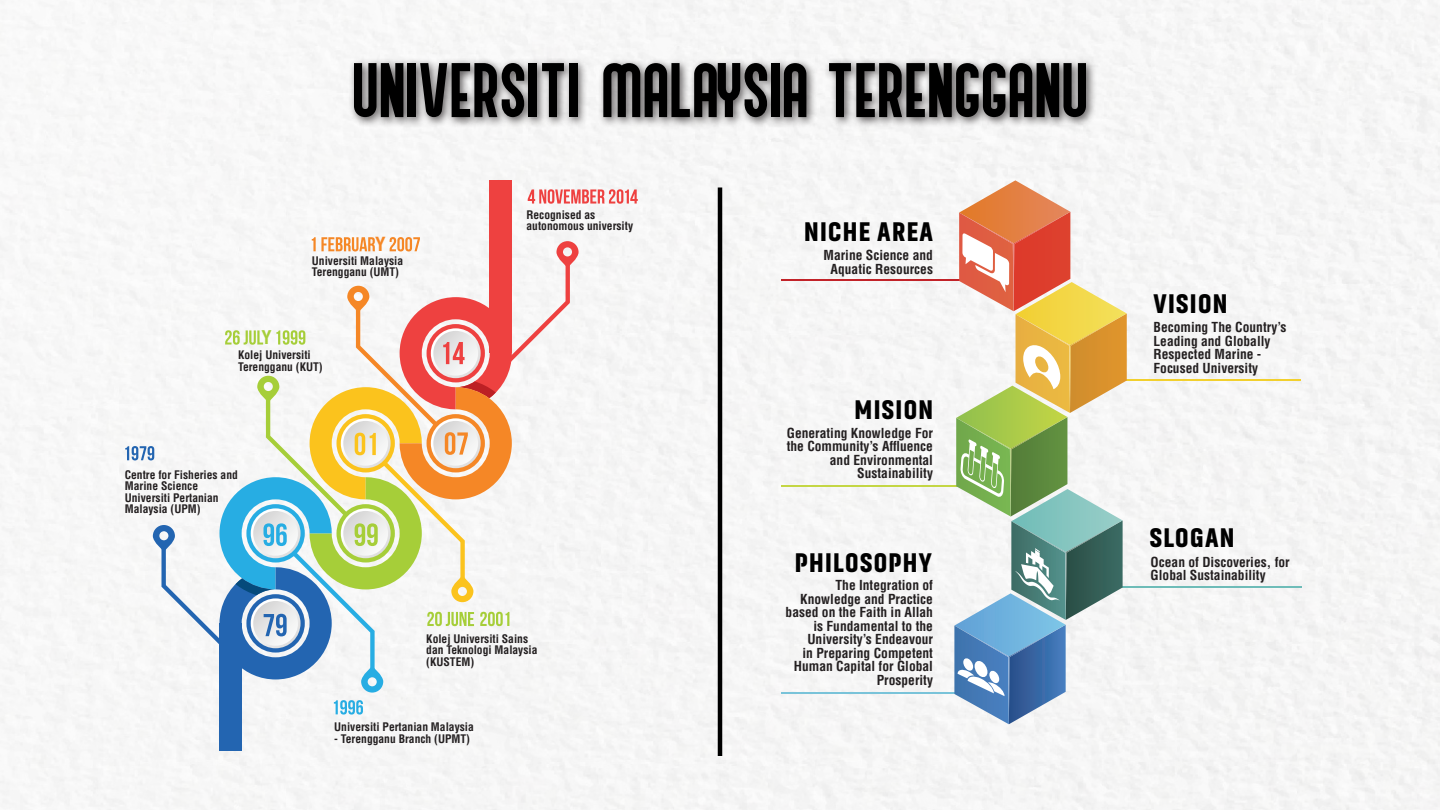
<style>
.page{position:relative;width:1440px;height:810px;background:#f6f6f6}
.page>*{position:absolute;margin:0;border:0;box-sizing:border-box;transform-origin:0 0}
.t1{font:54px "Andreas";color:#000}
.t2{font:900 27px "Akhand";letter-spacing:.05em;color:#000}
.t3{font:700 condensed 18.98px "Helvetica LT Std";color:#f58726}
.t4{font:700 condensed 18.45px "Helvetica LT Std";color:#a6ce39}
.t5{font:700 condensed 13.5px/13.5px "Helvetica LT Std";color:#231f20;text-align:right}
.t6{font:700 condensed 11.55px/11.6px "Helvetica LT Std";color:#231f20}
</style>
<div class="page">
<div style="left:490px;top:180px;width:22px;height:173px;background:#ee4140"></div>
<div style="left:219px;top:623px;width:23px;height:127px;background:#2365b1"></div>
<svg style="left:334px;top:700px;width:29px;height:15px"></svg>
<svg style="left:528px;top:189px;width:110px;height:15px"></svg>
<svg style="left:125px;top:237px;width:454px;height:456px"></svg>
<div style="left:348px;top:57px;width:749px;height:71px;background:#231f20;opacity:.75"></div>
<hr style="left:1122px;top:586px;width:179px;height:2px;background:#6ebcb8">
<hr style="left:1124px;top:379px;width:177px;height:2px;background:#f2d02e">
<hr style="left:782px;top:485px;width:176px;height:1px;background:#c4d644">
<hr style="left:782px;top:693px;width:173px;height:1px;background:#79c3d9">
<hr style="left:782px;top:280px;width:178px;height:1px;background:#c22329">
<svg style="left:954px;top:180px;width:173px;height:544px"></svg>
<hr style="left:718px;top:188px;width:4px;height:568px;background:#000">
<p class="t1" style="left:352px;top:47px;width:738px">UNIVERSITI MALAYSIA TERENGGANU</p>
<p class="t3" style="left:375px;top:233px;width:12px">Y</p>
<p class="t4" style="left:261px;top:326px;width:12px">Y</p>
<p class="t6" style="left:312px;top:255px;width:93px">Universiti Malaysia</p>
<p class="t6" style="left:312px;top:266px;width:89px">Terengganu (UMT)</p>
<p class="t6" style="left:238px;top:349px;width:74px">Kolej Universiti</p>
<p class="t6" style="left:238px;top:361px;width:86px">Terengganu (KUT)</p>
<p class="t6" style="left:125px;top:469px;width:115px">Centre for Fisheries and</p>
<p class="t6" style="left:125px;top:480px;width:75px">Marine Science</p>
<p class="t6" style="left:125px;top:492px;width:95px">Universiti Pertanian</p>
<p class="t6" style="left:125px;top:503px;width:77px">Malaysia (UPM)</p>
<p class="t6" style="left:526px;top:209px;width:108px">Recognised as autonomous university</p>
<p class="t6" style="left:426px;top:633px;width:103px">Kolej Universiti Sains</p>
<p class="t6" style="left:426px;top:644px;width:113px">dan Teknologi Malaysia</p>
<p class="t6" style="left:426px;top:656px;width:50px">(KUSTEM)</p>
<p class="t6" style="left:334px;top:721px;width:141px">Universiti Pertanian Malaysia</p>
<p class="t6" style="left:334px;top:733px;width:137px">- Terengganu Branch (UPMT)</p>
<p class="t2" style="left:804px;top:217px;width:131px">NICHE AREA</p>
<p class="t5" style="left:824px;top:249px;width:111px;text-align:center">Marine Science and<br>Aquatic Resources</p>
<p class="t2" style="left:855px;top:394px;width:80px">MISION</p>
<p class="t5" style="left:787px;top:426px;width:148px">Generating Knowledge For the Community’s Affluence and Environmental<br>Sustainability</p>
<p class="t2" style="left:795px;top:548px;width:139px">PHILOSOPHY</p>
<p class="t5" style="left:786px;top:579px;width:149px">The Integration of<br>Knowledge and Practice based on the Faith in Allah is Fundamental to the<br>University’s Endeavour<br>in Preparing Competent<br>Human Capital for Global<br>Prosperity</p>
<p class="t2" style="left:1154px;top:289px;width:76px">VISION</p>
<p class="t5" style="left:1154px;top:321px;width:135px;text-align:left">Becoming The Country’s<br>Leading and Globally<br>Respected Marine -<br>Focused University</p>
<p class="t2" style="left:1150px;top:523px;width:86px">SLOGAN</p>
<p class="t5" style="left:1151px;top:555px;width:141px;text-align:left">Ocean of Discoveries, for<br>Global Sustainability</p>
</div>
